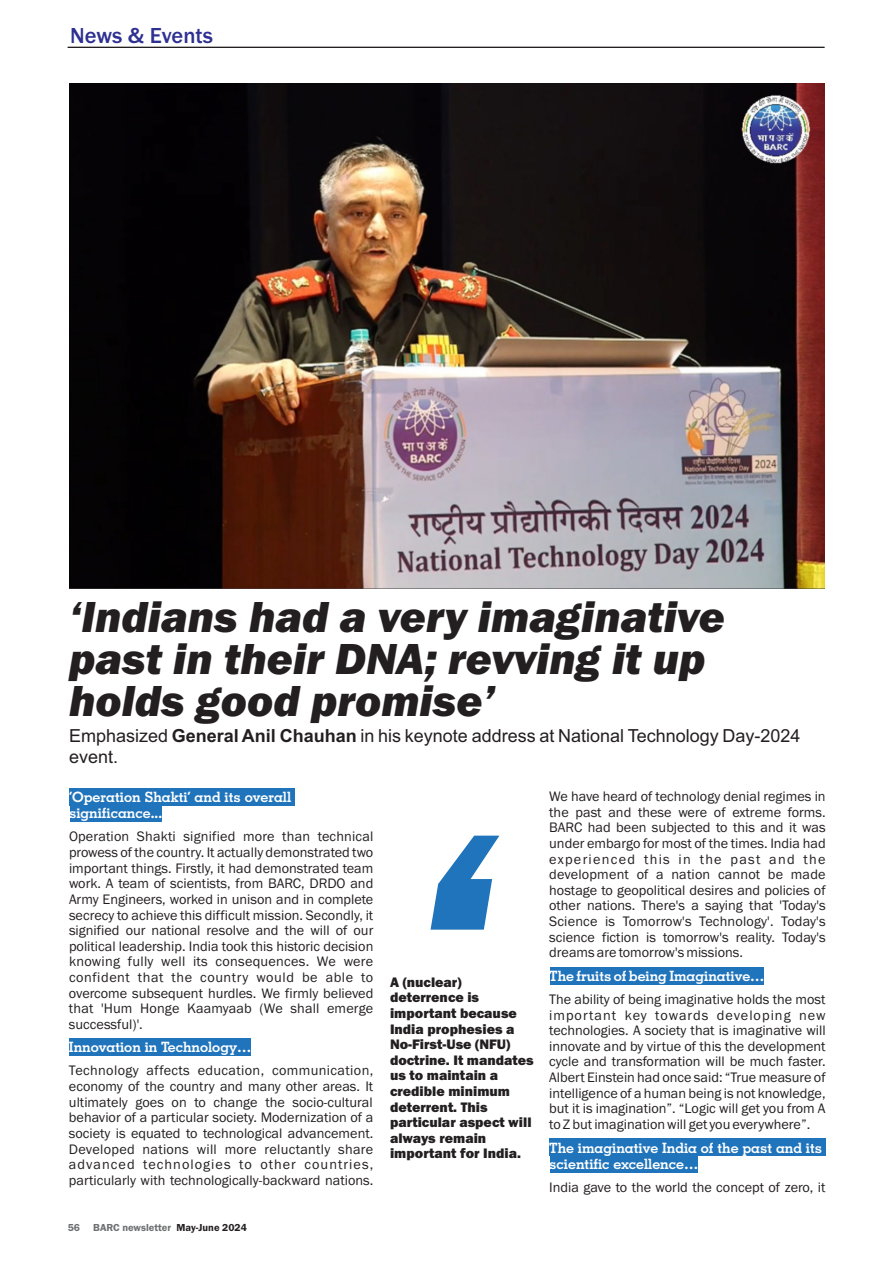
<style>
.page{position:relative;width:893px;height:1263px;background:#fff}
.page>*{position:absolute;margin:0;border:0;box-sizing:border-box;transform-origin:0 0}
.t1{font:italic 800 331.05px "Franklin Gothic";color:#2074bb}
.t2{font:italic 800 45px/42.3px "Franklin Gothic";color:#231f20}
.t3{font:500 22.5px "Franklin Gothic";color:#2e3092}
.t4{font:18px/20.1px "Arial";color:#231f20}
.t5{font:14.25px/15.6px "Franklin Gothic";color:#231f20;text-align:justify}
.t6{font:800 14.25px/15.6px "Franklin Gothic";color:#231f20}
.t7{font:700 14.25px/16.5px "Geometric Slab 703 BT";color:#fff}
.t8{font:600 10.5px "Franklin Gothic";color:#6d6f71}
.s1{font-weight:700}
.s2{color:#231f20}
</style>
<div class="page">
<img style="left:69px;top:83px;width:756px;height:505px">
<div style="left:69px;top:788px;width:226px;height:17px;background:#2074bb"></div>
<div style="left:70px;top:805px;width:92px;height:17px;background:#2074bb"></div>
<div style="left:69px;top:1039px;width:181px;height:17px;background:#2074bb"></div>
<div style="left:550px;top:967px;width:213px;height:17px;background:#2074bb"></div>
<div style="left:550px;top:1139px;width:276px;height:17px;background:#2074bb"></div>
<div style="left:550px;top:1155px;width:147px;height:17px;background:#2074bb"></div>
<svg style="left:67px;top:47px;width:758px;height:1px"></svg>
<h3 class="t3" style="left:70px;top:27px;width:144px">News &amp; Events</h3>
<h2 class="t2" style="left:69px;top:599px;width:658px">‘Indians had a very imaginative past in their DNA; revving it up holds good promise’</h2>
<p class="t4" style="left:69px;top:728px;width:733px">Emphasized <span class="s1">General Anil Chauhan</span> in his keynote address at National Technology Day-2024 event.</p>
<p class="t7" style="left:69px;top:790px;width:224px">‘Operation Shakti’ and its overall significance...</p>
<p class="t5" style="left:69px;top:830px;width:306px">Operation Shakti signified more than technical prowess of the country. It actually demonstrated two important things. Firstly, it had demonstrated team work. A team of scientists, from BARC, DRDO and Army Engineers, worked in unison and in complete secrecy to achieve this difficult mission. Secondly, it signified our national resolve and the will of our political leadership. India took this historic decision knowing fully well its consequences. We were confident that the country would be able to overcome subsequent hurdles. We firmly believed that 'Hum Honge Kaamyaab (We shall emerge successful)'.</p>
<p class="t7" style="left:69px;top:1040px;width:184px">Innovation in Technology…</p>
<p class="t5" style="left:69px;top:1064px;width:306px">Technology affects education, communication, economy of the country and many other areas. It ultimately goes on to change the socio-cultural behavior of a particular society. Modernization of a society is equated to technological advancement.<br>Developed nations will more reluctantly share advanced technologies to other countries, particularly with technologically-backward nations.</p>
<p class="t8" style="left:68px;top:1223px;width:181px">56 BARC newsletter <span class="s2">May-June 2024</span></p>
<h1 class="t1" style="left:404px;top:825px;width:93px">‘</h1>
<p class="t6" style="left:390px;top:975px;width:145px">A (nuclear) deterrence is important because<br>India prophesies a<br>No-First-Use (NFU) doctrine. It mandates us to maintain a credible minimum deterrent. This particular aspect will always remain important for India.</p>
<p class="t5" style="left:549px;top:790px;width:278px">We have heard of technology denial regimes in the past and these were of extreme forms.<br>BARC had been subjected to this and it was under embargo for most of the times. India had experienced this in the past and the development of a nation cannot be made hostage to geopolitical desires and policies of other nations. There's a saying that 'Today's Science is Tomorrow's Technology'. Today's science fiction is tomorrow's reality. Today's dreams are tomorrow's missions.</p>
<p class="t7" style="left:549px;top:969px;width:217px">The fruits of being Imaginative…</p>
<p class="t5" style="left:549px;top:992px;width:278px">The ability of being imaginative holds the most important key towards developing new technologies. A society that is imaginative will innovate and by virtue of this the development cycle and transformation will be much faster.<br>Albert Einstein had once said: “True measure of intelligence of a human being is not knowledge, but it is imagination”. “Logic will get you from A to Z but imagination will get you everywhere”.</p>
<p class="t7" style="left:549px;top:1140px;width:274px">The imaginative India of the past and its scientific excellence…</p>
<p class="t5" style="left:549px;top:1181px;width:278px">India gave to the world the concept of zero, it</p>
</div>
